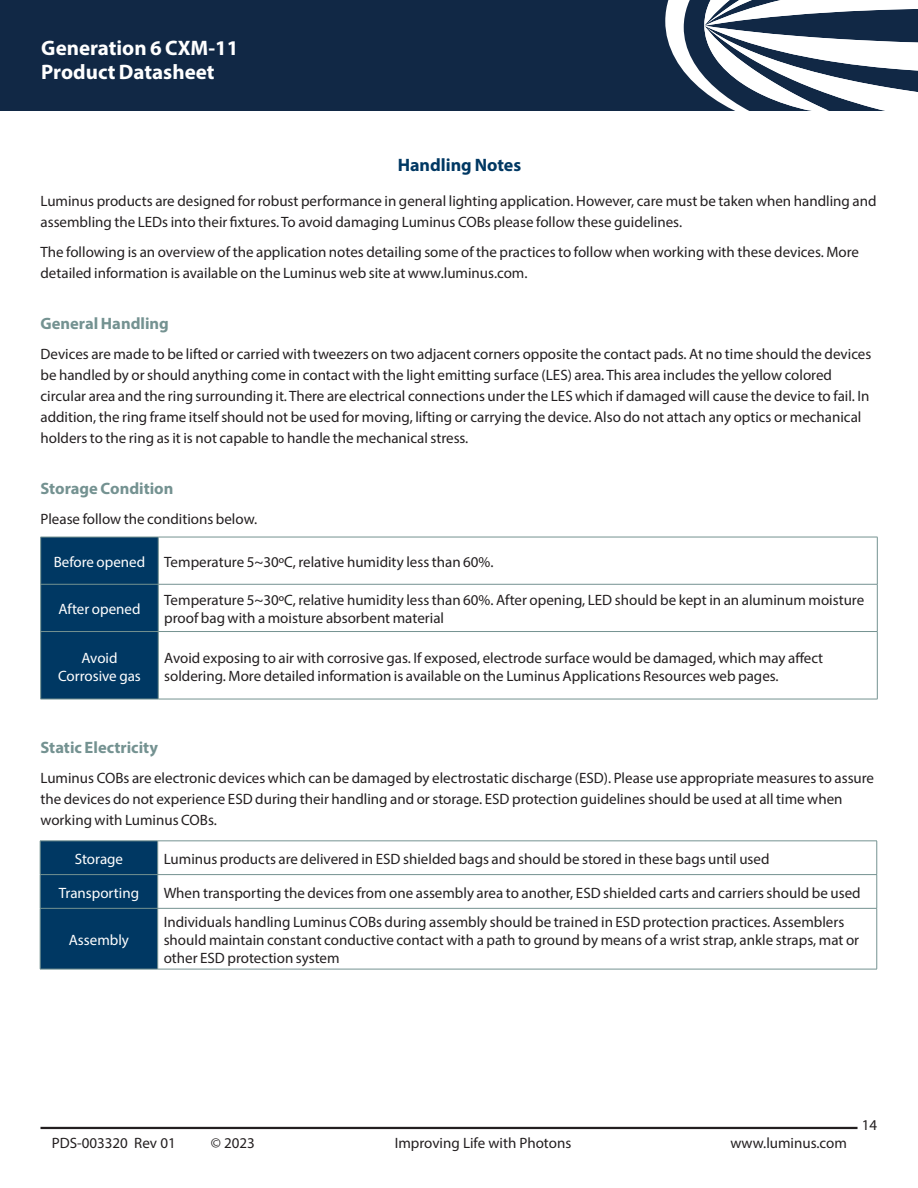
<style>
.page{position:relative;width:918px;height:1188px;background:#fff}
.page>*{position:absolute;margin:0;border:0;box-sizing:border-box;transform-origin:0 0}
.DS_Title_2ndLine{font:700 21px "Myriad Pro";color:#fff}
.节{font:700 18px "Myriad Pro";color:#003863}
.正文{font:700 16.5px "Myriad Pro";color:#749291}
.正文-2{font:15px/21px "Myriad Pro";color:#231f20}
.表格-左对齐{font:15px/18px "Myriad Pro";color:#231f20}
.DS_Body{font:15px/21px "Myriad Pro";color:#231f20}
.t1{font:15px "Myriad Pro";color:#fff}
.DS_Bottom_Folio{font:15px "Myriad Pro";color:#231f20}
</style>
<div class="page">
<hr style="left:40px;top:1127px;width:818px;height:2px;background:#231f20">
<div style="left:0;top:0;width:918px;height:110px;background:#112845"></div>
<svg style="left:665px;top:0;width:253px;height:110px"></svg>
<div style="left:41px;top:538px;width:117px;height:161px;background:#003863"></div>
<hr style="left:40px;top:537px;width:118px;height:1px;background:#749291">
<hr style="left:40px;top:537px;width:1px;height:47px;background:#749291">
<hr style="left:158px;top:537px;width:720px;height:1px;background:#749291">
<hr style="left:158px;top:537px;width:1px;height:47px;background:#749291">
<hr style="left:877px;top:537px;width:1px;height:47px;background:#749291">
<hr style="left:40px;top:584px;width:118px;height:1px;background:#749291">
<hr style="left:40px;top:584px;width:1px;height:47px;background:#749291">
<hr style="left:158px;top:584px;width:720px;height:1px;background:#749291">
<hr style="left:158px;top:584px;width:1px;height:47px;background:#749291">
<hr style="left:877px;top:584px;width:1px;height:47px;background:#749291">
<hr style="left:40px;top:631px;width:118px;height:1px;background:#749291">
<hr style="left:40px;top:632px;width:1px;height:67px;background:#749291">
<hr style="left:158px;top:631px;width:720px;height:1px;background:#749291">
<hr style="left:158px;top:632px;width:1px;height:67px;background:#749291">
<hr style="left:877px;top:632px;width:1px;height:67px;background:#749291">
<hr style="left:40px;top:699px;width:118px;height:1px;background:#749291">
<hr style="left:158px;top:699px;width:720px;height:1px;background:#749291">
<div style="left:41px;top:842px;width:116px;height:127px;background:#003863"></div>
<hr style="left:40px;top:841px;width:118px;height:1px;background:#749291">
<hr style="left:40px;top:841px;width:1px;height:33px;background:#749291">
<hr style="left:158px;top:841px;width:719px;height:1px;background:#749291">
<hr style="left:157px;top:841px;width:1px;height:33px;background:#749291">
<hr style="left:877px;top:841px;width:1px;height:33px;background:#749291">
<hr style="left:40px;top:874px;width:118px;height:1px;background:#749291">
<hr style="left:40px;top:875px;width:1px;height:33px;background:#749291">
<hr style="left:158px;top:874px;width:719px;height:1px;background:#749291">
<hr style="left:157px;top:875px;width:1px;height:33px;background:#749291">
<hr style="left:877px;top:875px;width:1px;height:33px;background:#749291">
<hr style="left:40px;top:908px;width:118px;height:1px;background:#749291">
<hr style="left:40px;top:909px;width:1px;height:60px;background:#749291">
<hr style="left:158px;top:908px;width:719px;height:1px;background:#749291">
<hr style="left:157px;top:909px;width:1px;height:60px;background:#749291">
<hr style="left:877px;top:909px;width:1px;height:60px;background:#749291">
<hr style="left:40px;top:969px;width:118px;height:1px;background:#749291">
<hr style="left:158px;top:969px;width:719px;height:1px;background:#749291">
<p class="DS_Title_2ndLine" style="left:41px;top:35px;width:199px">Generation 6 CXM-11</p>
<p class="DS_Title_2ndLine" style="left:41px;top:59px;width:175px">Product Datasheet</p>
<p class="节" style="left:398px;top:154px;width:125px">Handling Notes</p>
<p class="DS_Body" style="left:40px;top:190px;width:838px">Luminus products are designed for robust performance in general lighting application. However, care must be taken when handling and assembling the LEDs into their fixtures. To avoid damaging Luminus COBs please follow these guidelines.</p>
<p class="DS_Body" style="left:40px;top:241px;width:820px">The following is an overview of the application notes detailing some of the practices to follow when working with these devices. More detailed information is available on the Luminus web site at www.luminus.com.</p>
<p class="正文" style="left:40px;top:312px;width:130px">General Handling</p>
<p class="正文-2" style="left:40px;top:343px;width:832px">Devices are made to be lifted or carried with tweezers on two adjacent corners opposite the contact pads. At no time should the devices be handled by or should anything come in contact with the light emitting surface (LES) area. This area includes the yellow colored circular area and the ring surrounding it. There are electrical connections under the LES which if damaged will cause the device to fail. In addition, the ring frame itself should not be used for moving, lifting or carrying the device. Also do not attach any optics or mechanical holders to the ring as it is not capable to handle the mechanical stress.</p>
<p class="正文" style="left:40px;top:477px;width:134px">Storage Condition</p>
<p class="正文-2" style="left:40px;top:508px;width:217px">Please follow the conditions below.</p>
<p class="t1" style="left:54px;top:553px;width:93px">Before opened</p>
<p class="表格-左对齐" style="left:164px;top:553px;width:330px">Temperature 5~30ºC, relative humidity less than 60%.</p>
<p class="t1" style="left:58px;top:600px;width:84px">After opened</p>
<p class="表格-左对齐" style="left:164px;top:591px;width:702px">Temperature 5~30ºC, relative humidity less than 60%. After opening, LED should be kept in an aluminum moisture proof bag with a moisture absorbent material</p>
<p class="t1" style="left:81px;top:648px;width:38px">Avoid</p>
<p class="t1" style="left:58px;top:666px;width:84px">Corrosive gas</p>
<p class="表格-左对齐" style="left:164px;top:648px;width:661px">Avoid exposing to air with corrosive gas. If exposed, electrode surface would be damaged, which may affect soldering. More detailed information is available on the Luminus Applications Resources web pages.</p>
<p class="正文" style="left:40px;top:737px;width:119px">Static Electricity</p>
<p class="正文-2" style="left:40px;top:767px;width:835px">Luminus COBs are electronic devices which can be damaged by electrostatic discharge (ESD). Please use appropriate measures to assure the devices do not experience ESD during their handling and or storage. ESD protection guidelines should be used at all time when working with Luminus COBs.</p>
<p class="t1" style="left:75px;top:850px;width:50px">Storage</p>
<p class="表格-左对齐" style="left:164px;top:850px;width:607px">Luminus products are delivered in ESD shielded bags and should be stored in these bags until used</p>
<p class="t1" style="left:59px;top:883px;width:82px">Transporting</p>
<p class="表格-左对齐" style="left:164px;top:883px;width:698px">When transporting the devices from one assembly area to another, ESD shielded carts and carriers should be used</p>
<p class="t1" style="left:69px;top:931px;width:62px">Assembly</p>
<p class="表格-左对齐" style="left:164px;top:913px;width:697px">Individuals handling Luminus COBs during assembly should be trained in ESD protection practices. Assemblers should maintain constant conductive contact with a path to ground by means of a wrist strap, ankle straps, mat or other ESD protection system</p>
<p class="DS_Bottom_Folio" style="left:52px;top:1134px;width:126px">PDS-003320 Rev 01</p>
<p class="DS_Bottom_Folio" style="left:211px;top:1134px;width:46px">© 2023</p>
<p class="DS_Bottom_Folio" style="left:395px;top:1134px;width:178px">Improving Life with Photons</p>
<p class="DS_Bottom_Folio" style="left:730px;top:1134px;width:118px">www.luminus.com</p>
<p class="正文-2" style="left:862px;top:1114px;width:17px">14</p>
</div>
